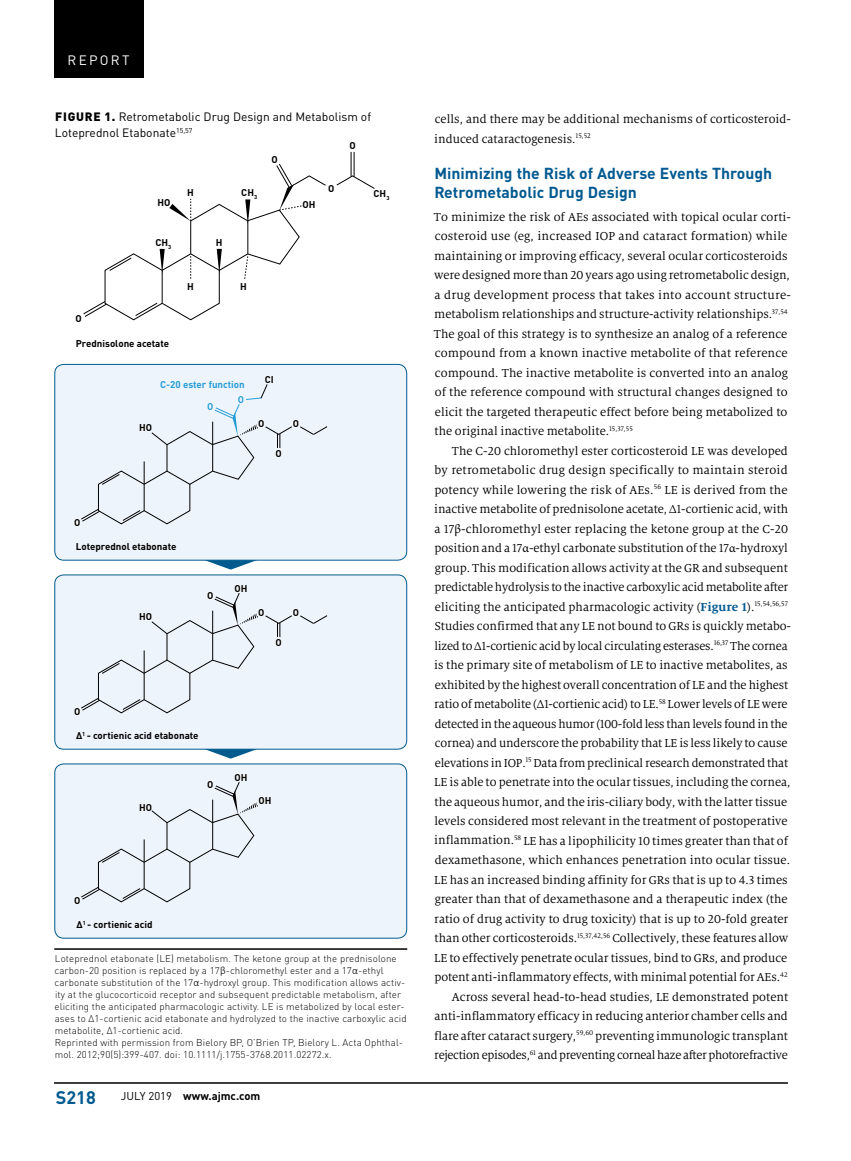
<style>
.page{position:relative;width:851px;height:1161px;background:#fff}
.page>*{position:absolute;margin:0;border:0;box-sizing:border-box;transform-origin:0 0}
.t1{font:700 18px "DINOT";color:#005a8e}
.t2{font:700 15.75px/19.5px "DINOT";color:#005990}
.t3{font:13.5px "DINOT";letter-spacing:.17em;color:#fff}
.t4{font:12.75px/19.5px "Milo Serif OT";color:#000}
.t5{font:12px/16.5px "DINOT";color:#000}
.t6{font:700 11.25px "DINOT";color:#000}
.t7{font:300 9.75px/12px "DINOT";letter-spacing:.01em;color:#000}
.t8{font:700 9.75px "DINOT";color:#000}
.t9{font:700 9.75px "DINOT";color:#279dd8}
.t10{font:700 5.7px "DINOT";color:#000}
.s1{font-weight:900}
.s2{font-family:"Calibri";font-size:10.8px}
.s3{font-weight:400}
.s4{font-family:"Minion Pro"}
.s5{font-weight:700;color:#005990}
</style>
<div class="page">
<hr style="left:54px;top:1082px;width:734px;height:2px;background:#000">
<div style="left:54px;top:0;width:89px;height:78px;background:#000"></div>
<svg style="left:207px;top:561px;width:48px;height:9px"></svg>
<svg style="left:207px;top:750px;width:48px;height:9px"></svg>
<div style="left:55px;top:364px;width:351px;height:196px;background:#eef4fb;border-radius:9px"></div>
<div style="left:54px;top:364px;width:353px;height:197px;border:1px solid #005a8e;border-radius:9px"></div>
<div style="left:55px;top:575px;width:351px;height:174px;background:#eef4fb;border-radius:9px"></div>
<div style="left:54px;top:575px;width:353px;height:175px;border:1px solid #005a8e;border-radius:9px"></div>
<div style="left:55px;top:764px;width:351px;height:174px;background:#eef4fb;border-radius:9px"></div>
<div style="left:54px;top:764px;width:353px;height:175px;border:1px solid #005a8e;border-radius:9px"></div>
<svg style="left:83px;top:152px;width:292px;height:169px"></svg>
<div style="left:237px;top:280px;width:13px;height:13px;background:#fff;border-radius:50%"></div>
<div style="left:184px;top:186px;width:13px;height:13px;background:#fff;border-radius:50%"></div>
<div style="left:157px;top:195px;width:13px;height:13px;background:#fff;border-radius:50%"></div>
<div style="left:302px;top:198px;width:13px;height:13px;background:#fff;border-radius:50%"></div>
<svg style="left:81px;top:593px;width:246px;height:121px"></svg>
<div style="left:273px;top:637px;width:11px;height:10px;background:#eef4fb;border-radius:50%"></div>
<div style="left:291px;top:608px;width:10px;height:10px;background:#eef4fb;border-radius:50%"></div>
<div style="left:326px;top:608px;width:10px;height:10px;background:#eef4fb;border-radius:50%"></div>
<div style="left:256px;top:608px;width:10px;height:10px;background:#eef4fb;border-radius:50%"></div>
<svg style="left:81px;top:384px;width:246px;height:141px"></svg>
<div style="left:273px;top:448px;width:11px;height:10px;background:#eef4fb;border-radius:50%"></div>
<div style="left:291px;top:419px;width:10px;height:10px;background:#eef4fb;border-radius:50%"></div>
<div style="left:326px;top:419px;width:10px;height:10px;background:#eef4fb;border-radius:50%"></div>
<div style="left:256px;top:419px;width:10px;height:10px;background:#eef4fb;border-radius:50%"></div>
<svg style="left:81px;top:782px;width:177px;height:121px"></svg>
<div style="left:256px;top:797px;width:10px;height:10px;background:#eef4fb;border-radius:50%"></div>
<hr style="left:54px;top:948px;width:353px;height:2px;background:#000">
<p class="t3" style="left:68px;top:52px;width:63px">REPORT</p>
<p class="t5" style="left:55px;top:108px;width:318px"><span class="s1">FIGURE 1.</span> Retrometabolic Drug Design and Metabolism of<br>Loteprednol Etabonate<sup>15,57</sup></p>
<p class="t8" style="left:349px;top:139px;width:8px">O</p>
<p class="t8" style="left:271px;top:153px;width:8px">O</p>
<p class="t8" style="left:328px;top:182px;width:8px">O</p>
<p class="t8" style="left:241px;top:186px;width:17px">CH<sub>3</sub></p>
<p class="t8" style="left:373px;top:187px;width:17px">CH<sub>3</sub></p>
<p class="t8" style="left:187px;top:186px;width:8px">H</p>
<p class="t8" style="left:157px;top:196px;width:14px">HO</p>
<p class="t8" style="left:302px;top:198px;width:14px">OH</p>
<p class="t8" style="left:155px;top:236px;width:14px">CH</p>
<p class="t8" style="left:216px;top:236px;width:8px">H</p>
<p class="t10" style="left:168px;top:244px;width:5px">3</p>
<p class="t8" style="left:75px;top:312px;width:8px">O</p>
<p class="t8" style="left:76px;top:337px;width:95px">Prednisolone acetate</p>
<p class="t8" style="left:187px;top:280px;width:8px">H</p>
<p class="t8" style="left:240px;top:280px;width:8px">H</p>
<p class="t9" style="left:160px;top:378px;width:86px">C-20 ester function</p>
<p class="t8" style="left:139px;top:421px;width:14px">HO</p>
<p class="t9" style="left:207px;top:400px;width:8px">O</p>
<p class="t9" style="left:238px;top:393px;width:8px">O</p>
<p class="t8" style="left:265px;top:373px;width:11px">CI</p>
<p class="t8" style="left:258px;top:417px;width:8px">O</p>
<p class="t8" style="left:293px;top:417px;width:8px">O</p>
<p class="t8" style="left:275px;top:447px;width:8px">O</p>
<p class="t8" style="left:74px;top:516px;width:8px">O</p>
<p class="t8" style="left:76px;top:540px;width:102px">Loteprednol etabonate</p>
<p class="t8" style="left:139px;top:610px;width:14px">HO</p>
<p class="t8" style="left:207px;top:589px;width:8px">O</p>
<p class="t8" style="left:234px;top:582px;width:14px">OH</p>
<p class="t8" style="left:258px;top:606px;width:8px">O</p>
<p class="t8" style="left:293px;top:606px;width:8px">O</p>
<p class="t8" style="left:275px;top:636px;width:8px">O</p>
<p class="t8" style="left:74px;top:705px;width:8px">O</p>
<p class="t8" style="left:76px;top:729px;width:124px">Δ<sup>1</sup> - cortienic acid etabonate</p>
<p class="t8" style="left:139px;top:801px;width:14px">HO</p>
<p class="t8" style="left:207px;top:778px;width:8px">O</p>
<p class="t8" style="left:234px;top:771px;width:14px">OH</p>
<p class="t8" style="left:258px;top:794px;width:14px">OH</p>
<p class="t8" style="left:74px;top:894px;width:8px">O</p>
<p class="t8" style="left:77px;top:918px;width:77px">Δ<sup>1</sup> - cortienic acid</p>
<p class="t7" style="left:55px;top:952px;width:353px">Loteprednol etabonate (LE) metabolism. The ketone group at the prednisolone carbon-20 position is replaced by a 17<span class="s2">β</span>-chloromethyl ester and a 17<span class="s2">α</span>-ethyl carbonate substitution of the 17<span class="s2">α</span>-hydroxyl group. This modification allows activ&shy;ity at the glucocorticoid receptor and subsequent predictable metabolism, after eliciting the anticipated pharmacologic activity. LE is metabolized by local ester&shy;ases to ∆1-cortienic acid etabonate and hydrolyzed to the inactive carboxylic acid metabolite, Δ1-cortienic acid.<br>Reprinted with permission from Bielory BP, O’Brien TP, Bielory L. Acta Ophthal&shy;mol. 2012;90(5):399-407. doi: 10.1111/j.1755-3768.2011.02272.x.</p>
<h1 class="t1" style="left:56px;top:1086px;width:41px">S218</h1>
<p class="t6" style="left:121px;top:1089px;width:141px"><span class="s3">JULY 2019</span> www.ajmc.com</p>
<p class="t4" style="left:434px;top:110px;width:358px">cells, and there may be additional mechanisms of corticosteroid&shy;induced cataractogenesis.<sup>15,52</sup></p>
<p class="t2" style="left:434px;top:163px;width:339px">Minimizing the Risk of Adverse Events Through<br>Retrometabolic Drug Design</p>
<p class="t4" style="left:434px;top:207px;width:358px">To minimize the risk of AEs associated with topical ocular corti&shy;costeroid use (eg, increased IOP and cataract formation) while maintaining or improving efficacy, several ocular corticosteroids were designed more than 20 years ago using retrometabolic design, a drug development process that takes into account structure&shy;metabolism relationships and structure-activity relationships.<sup>37,54<br></sup>The goal of this strategy is to synthesize an analog of a reference compound from a known inactive metabolite of that reference compound. The inactive metabolite is converted into an analog of the reference compound with structural changes designed to elicit the targeted therapeutic effect before being metabolized to the original inactive metabolite.<sup>15,37,55</sup></p>
<p class="t4" style="left:434px;top:441px;width:358px;text-align:right">The C-20 chloromethyl ester corticosteroid LE was developed<br>by retrometabolic drug design specifically to maintain steroid potency while lowering the risk of AEs.<sup>56</sup> LE is derived from the inactive metabolite of prednisolone acetate, Δ1-cortienic acid, with a 17<span class="s4">β</span>-chloromethyl ester replacing the ketone group at the C-20 position and a 17<span class="s4">α</span>-ethyl carbonate substitution of the 17<span class="s4">α</span>-hydroxyl group. This modification allows activity at the GR and subsequent predictable hydrolysis to the inactive carboxylic acid metabolite after eliciting the anticipated pharmacologic activity (<span class="s5">Figure 1</span>).<sup>15,54,56,57<br></sup>Studies confirmed that any LE not bound to GRs is quickly metabo&shy;lized to Δ1-cortienic acid by local circulating esterases.<sup>16,37</sup> The cornea is the primary site of metabolism of LE to inactive metabolites, as exhibited by the highest overall concentration of LE and the highest ratio of metabolite (Δ1-cortienic acid) to LE.<sup>58</sup> Lower levels of LE were detected in the aqueous humor (100-fold less than levels found in the cornea) and underscore the probability that LE is less likely to cause elevations in IOP.<sup>15</sup> Data from preclinical research demonstrated that LE is able to penetrate into the ocular tissues, including the cornea, the aqueous humor, and the iris-ciliary body, with the latter tissue levels considered most relevant in the treatment of postoperative inflammation.<sup>58</sup> LE has a lipophilicity 10 times greater than that of dexamethasone, which enhances penetration into ocular tissue.<br>LE has an increased binding affinity for GRs that is up to 4.3 times greater than that of dexamethasone and a therapeutic index (the ratio of drug activity to drug toxicity) that is up to 20-fold greater than other corticosteroids.<sup>15,37,42,56</sup> Collectively, these features allow LE to effectively penetrate ocular tissues, bind to GRs, and produce potent anti-inflammatory effects, with minimal potential for AEs.<sup>42<br></sup>Across several head-to-head studies, LE demonstrated potent anti-inflammatory efficacy in reducing anterior chamber cells and flare after cataract surgery,<sup>59,60</sup> preventing immunologic transplant rejection episodes,<sup>61</sup> and preventing corneal haze after photorefractive</p>
</div>
